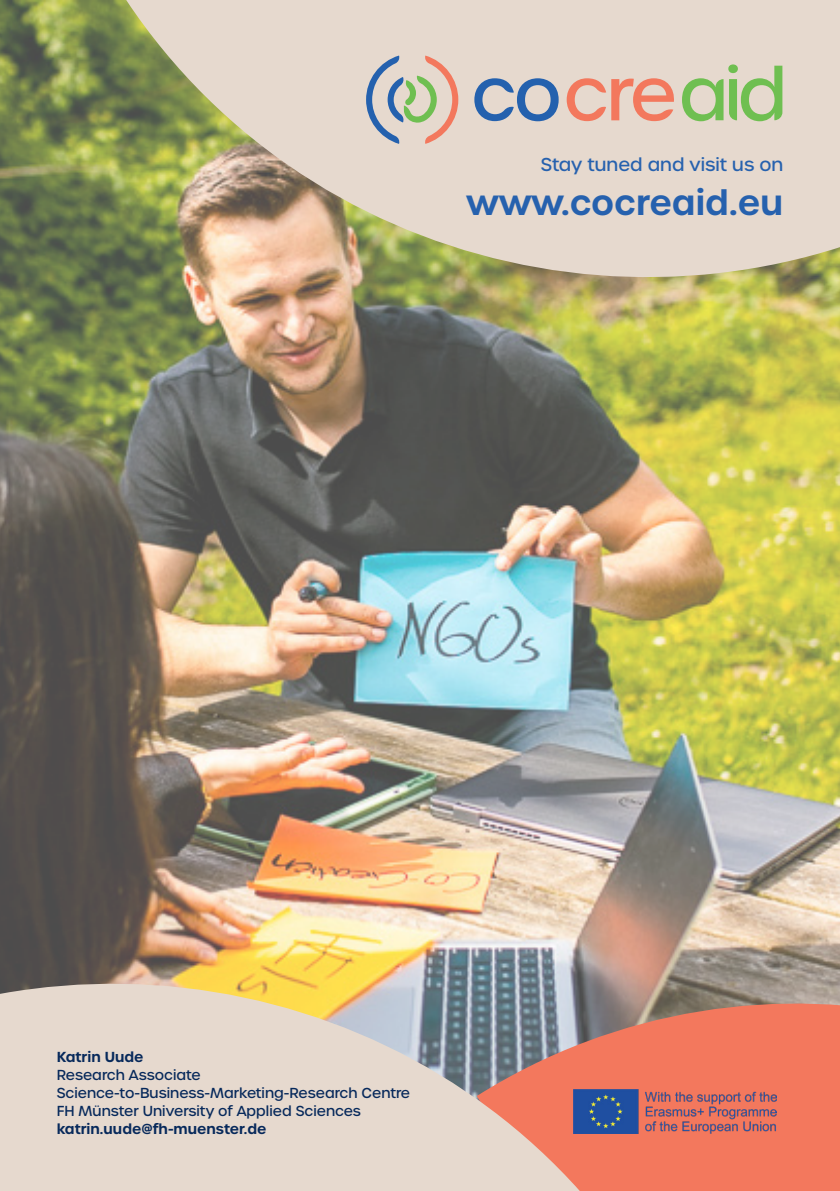
<style>
.page{position:relative;width:840px;height:1191px;background:#fff}
.page>*{position:absolute;margin:0;border:0;box-sizing:border-box;transform-origin:0 0}
.t1{font:600 34px "Urbane";color:#2661ae}
.t2{font:500 18px "Urbane";color:#2661ae}
.t3{font:500 14px "Urbane";color:#07295b}
.t4{font:600 14px "Urbane";color:#07295b}
</style>
<div class="page">
<img style="left:0;top:0;width:839px;height:919px">
<img style="left:101px;top:0;width:738px;height:366px">
<svg style="left:654px;top:919px;width:185px;height:272px;background:#d9856e"></svg>
<img style="left:0;top:895px;width:654px;height:296px">
<svg style="left:566px;top:78px;width:108px;height:43px;background:#ebae9c"></svg>
<svg style="left:681px;top:64px;width:101px;height:57px;background:#b6ce9b"></svg>
<svg style="left:366px;top:56px;width:92px;height:88px;background:#c7c1b7"></svg>
<svg style="left:474px;top:78px;width:84px;height:43px;background:#94a6c0"></svg>
<img style="left:573px;top:1089px;width:202px;height:44px">
<p class="t2" style="left:540px;top:153px;width:244px">Stay tuned and visit us on</p>
<p class="t1" style="left:466px;top:180px;width:318px">www.cocreaid.eu</p>
<p class="t4" style="left:57px;top:1047px;width:88px">Katrin Uude</p>
<p class="t3" style="left:57px;top:1066px;width:145px">Research Associate</p>
<p class="t3" style="left:57px;top:1084px;width:355px">Science-to-Business-Marketing-Research Centre</p>
<p class="t3" style="left:57px;top:1102px;width:305px">FH Münster University of Applied Sciences</p>
<p class="t4" style="left:57px;top:1119px;width:211px">katrin.uude@fh-muenster.de</p>
</div>
